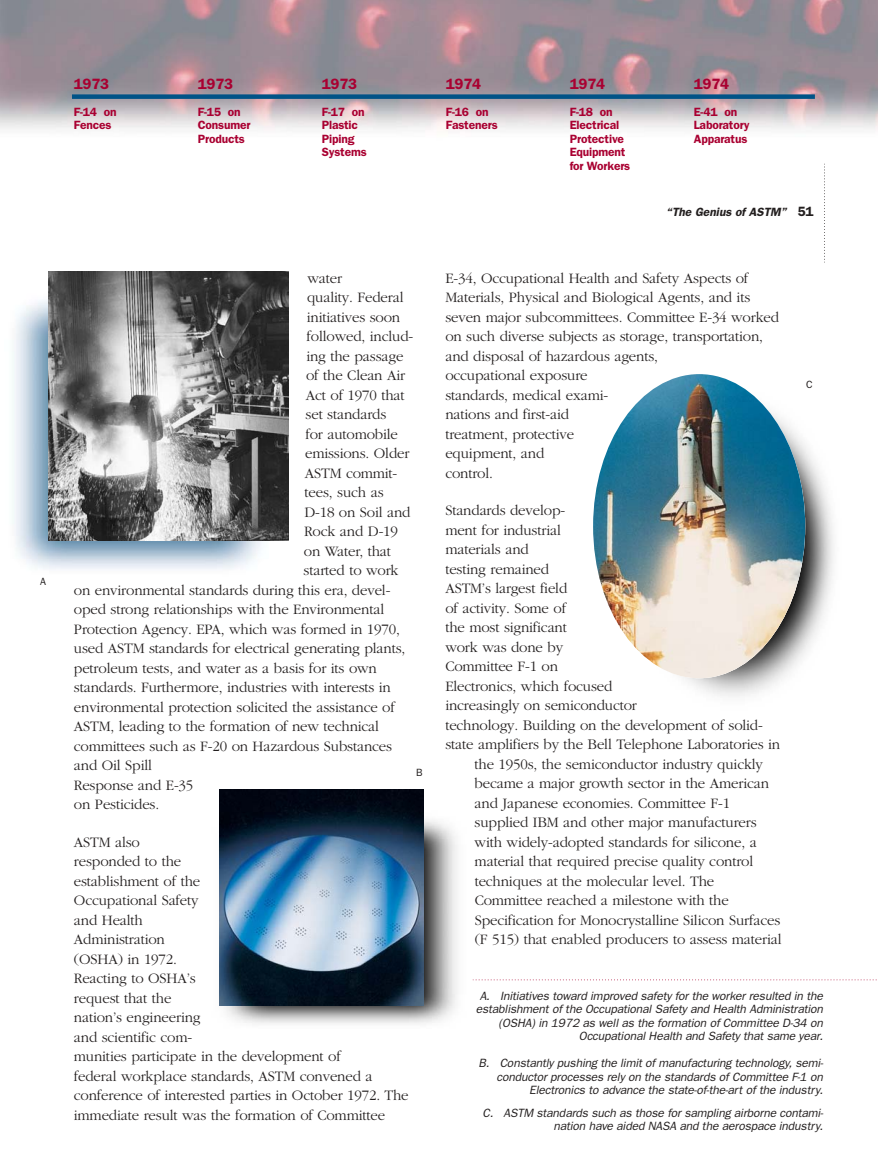
<style>
.page{position:relative;width:878px;height:1175px;background:#fff}
.page>*{position:absolute;margin:0;border:0;box-sizing:border-box;transform-origin:0 0}
.t1{font:300 15px/19.5px "Garamond";letter-spacing:-.01em;color:#231f1f}
.t2{font:600 15px "Franklin Gothic";letter-spacing:-.01em;color:#a90031}
.t3{font:italic 12px/13.5px "Franklin Gothic";letter-spacing:-.01em;color:#231f1f;text-align:right}
.t4{font:600 12px/13.5px "Franklin Gothic";letter-spacing:-.01em;color:#a90031}
.t5{font:italic 600 12px "Franklin Gothic";color:#231f1f}
.t6{font:10.5px "Franklin Gothic";color:#231f1f}
.s1{font-style:normal;font-size:13.5px}
</style>
<div class="page">
<img style="left:624px;top:377px;width:210px;height:320px">
<img style="left:219px;top:793px;width:255px;height:231px">
<img style="left:0;top:0;width:878px;height:131px">
<svg style="left:824px;top:164px;width:1px;height:99px"></svg>
<svg style="left:472px;top:979px;width:405px;height:1px"></svg>
<div style="left:72px;top:94px;width:742px;height:5px;background:#005387"></div>
<img style="left:219px;top:789px;width:204px;height:216px">
<img style="left:593px;top:374px;width:212px;height:304px;border-radius:50%">
<img style="left:13px;top:300px;width:267px;height:269px">
<img style="left:48px;top:272px;width:240px;height:268px">
<p class="t6" style="left:40px;top:578px;width:7px">A</p>
<p class="t2" style="left:74px;top:78px;width:37px">1973</p>
<p class="t4" style="left:74px;top:106px;width:44px">F-14 on<br>Fences</p>
<p class="t2" style="left:198px;top:78px;width:37px">1973</p>
<p class="t4" style="left:198px;top:106px;width:54px">F-15 on<br>Consumer<br>Products</p>
<p class="t2" style="left:322px;top:78px;width:37px">1973</p>
<p class="t4" style="left:322px;top:106px;width:46px">F-17 on<br>Plastic<br>Piping<br>Systems</p>
<p class="t1" style="left:307px;top:269px;width:36px">water</p>
<p class="t1" style="left:307px;top:289px;width:98px">quality. Federal</p>
<p class="t1" style="left:307px;top:308px;width:95px">initiatives soon</p>
<p class="t1" style="left:306px;top:328px;width:108px">followed, includ-</p>
<p class="t1" style="left:306px;top:347px;width:99px">ing the passage</p>
<p class="t1" style="left:306px;top:367px;width:101px">of the Clean Air</p>
<p class="t1" style="left:306px;top:386px;width:100px">Act of 1970 that</p>
<p class="t1" style="left:305px;top:406px;width:82px">set standards</p>
<p class="t1" style="left:305px;top:425px;width:94px">for automobile</p>
<p class="t1" style="left:305px;top:445px;width:106px">emissions. Older</p>
<p class="t1" style="left:305px;top:464px;width:94px">ASTM commit-</p>
<p class="t1" style="left:304px;top:484px;width:80px">tees, such as</p>
<p class="t1" style="left:304px;top:503px;width:108px">D-18 on Soil and</p>
<p class="t1" style="left:304px;top:523px;width:95px">Rock and D-19</p>
<p class="t1" style="left:304px;top:542px;width:89px">on Water, that</p>
<p class="t1" style="left:303px;top:562px;width:96px">started to work</p>
<p class="t1" style="left:74px;top:581px;width:318px">on environmental standards during this era, devel-</p>
<p class="t1" style="left:74px;top:601px;width:312px">oped strong relationships with the Environmental</p>
<p class="t1" style="left:74px;top:620px;width:327px">Protection Agency. EPA, which was formed in 1970,</p>
<p class="t1" style="left:74px;top:640px;width:333px">used ASTM standards for electrical generating plants,</p>
<p class="t1" style="left:74px;top:659px;width:304px">petroleum tests, and water as a basis for its own</p>
<p class="t1" style="left:74px;top:679px;width:318px">standards. Furthermore, industries with interests in</p>
<p class="t1" style="left:74px;top:698px;width:322px">environmental protection solicited the assistance of</p>
<p class="t1" style="left:74px;top:718px;width:307px">ASTM, leading to the formation of new technical</p>
<p class="t1" style="left:74px;top:737px;width:320px">committees such as F-20 on Hazardous Substances</p>
<p class="t1" style="left:74px;top:757px;width:80px">and Oil Spill</p>
<p class="t1" style="left:74px;top:776px;width:121px">Response and E-35</p>
<p class="t1" style="left:74px;top:796px;width:87px">on Pesticides.</p>
<p class="t1" style="left:74px;top:833px;width:336px">ASTM also<br>responded to the<br>establishment of the<br>Occupational Safety<br>and Health<br>Administration<br>(OSHA) in 1972.<br>Reacting to OSHA’s<br>request that the<br>nation’s engineering<br>and scientific com-<br>munities participate in the development of<br>federal workplace standards, ASTM convened a conference of interested parties in October 1972. The immediate result was the formation of Committee</p>
<p class="t6" style="left:416px;top:768px;width:8px">B</p>
<p class="t2" style="left:446px;top:78px;width:37px">1974</p>
<p class="t4" style="left:446px;top:106px;width:53px">F-16 on<br>Fasteners</p>
<p class="t2" style="left:569px;top:78px;width:37px">1974</p>
<p class="t4" style="left:569px;top:106px;width:62px">F-18 on<br>Electrical<br>Protective<br>Equipment for Workers</p>
<p class="t2" style="left:693px;top:78px;width:37px">1974</p>
<p class="t4" style="left:693px;top:106px;width:57px">E-41 on<br>Laboratory<br>Apparatus</p>
<p class="t5" style="left:666px;top:207px;width:149px">“The Genius of ASTM” <span class="s1">51</span></p>
<p class="t1" style="left:445px;top:269px;width:335px">E-34, Occupational Health and Safety Aspects of<br>Materials, Physical and Biological Agents, and its seven major subcommittees. Committee E-34 worked on such diverse subjects as storage, transportation, and disposal of hazardous agents,<br>occupational exposure<br>standards, medical exami-<br>nations and first-aid<br>treatment, protective<br>equipment, and<br>control.</p>
<p class="t1" style="left:445px;top:502px;width:121px">Standards develop-</p>
<p class="t1" style="left:445px;top:521px;width:117px">ment for industrial</p>
<p class="t1" style="left:445px;top:541px;width:85px">materials and</p>
<p class="t1" style="left:445px;top:560px;width:105px">testing remained</p>
<p class="t1" style="left:445px;top:580px;width:123px">ASTM’s largest field</p>
<p class="t1" style="left:445px;top:599px;width:122px">of activity. Some of</p>
<p class="t1" style="left:445px;top:619px;width:123px">the most significant</p>
<p class="t1" style="left:445px;top:638px;width:119px">work was done by</p>
<p class="t1" style="left:445px;top:658px;width:114px">Committee F-1 on</p>
<p class="t1" style="left:445px;top:677px;width:168px">Electronics, which focused</p>
<p class="t1" style="left:445px;top:697px;width:193px">increasingly on semiconductor</p>
<p class="t1" style="left:445px;top:716px;width:319px">technology. Building on the development of solid-</p>
<p class="t1" style="left:445px;top:736px;width:336px">state amplifiers by the Bell Telephone Laboratories in</p>
<p class="t1" style="left:474px;top:755px;width:290px">the 1950s, the semiconductor industry quickly</p>
<p class="t1" style="left:474px;top:775px;width:296px">became a major growth sector in the American</p>
<p class="t1" style="left:474px;top:794px;width:257px">and Japanese economies. Committee F-1</p>
<p class="t1" style="left:474px;top:814px;width:283px">supplied IBM and other major manufacturers</p>
<p class="t1" style="left:474px;top:833px;width:284px">with widely-adopted standards for silicone, a</p>
<p class="t1" style="left:474px;top:853px;width:280px">material that required precise quality control</p>
<p class="t1" style="left:474px;top:872px;width:241px">techniques at the molecular level. The</p>
<p class="t1" style="left:474px;top:892px;width:256px">Committee reached a milestone with the</p>
<p class="t1" style="left:474px;top:911px;width:307px">Specification for Monocrystalline Silicon Surfaces</p>
<p class="t1" style="left:474px;top:931px;width:308px">(F 515) that enabled producers to assess material</p>
<p class="t6" style="left:806px;top:380px;width:8px">C</p>
<p class="t3" style="left:476px;top:989px;width:348px">A. Initiatives toward improved safety for the worker resulted in the establishment of the Occupational Safety and Health Administration (OSHA) in 1972 as well as the formation of Committee D-34 on Occupational Health and Safety that same year.</p>
<p class="t3" style="left:478px;top:1057px;width:346px">B. Constantly pushing the limit of manufacturing technology, semi&shy;conductor processes rely on the standards of Committee F-1 on<br>Electronics to advance the state-of-the-art of the industry.</p>
<p class="t3" style="left:482px;top:1106px;width:342px">C. ASTM standards such as those for sampling airborne contami&shy;nation have aided NASA and the aerospace industry.</p>
</div>
